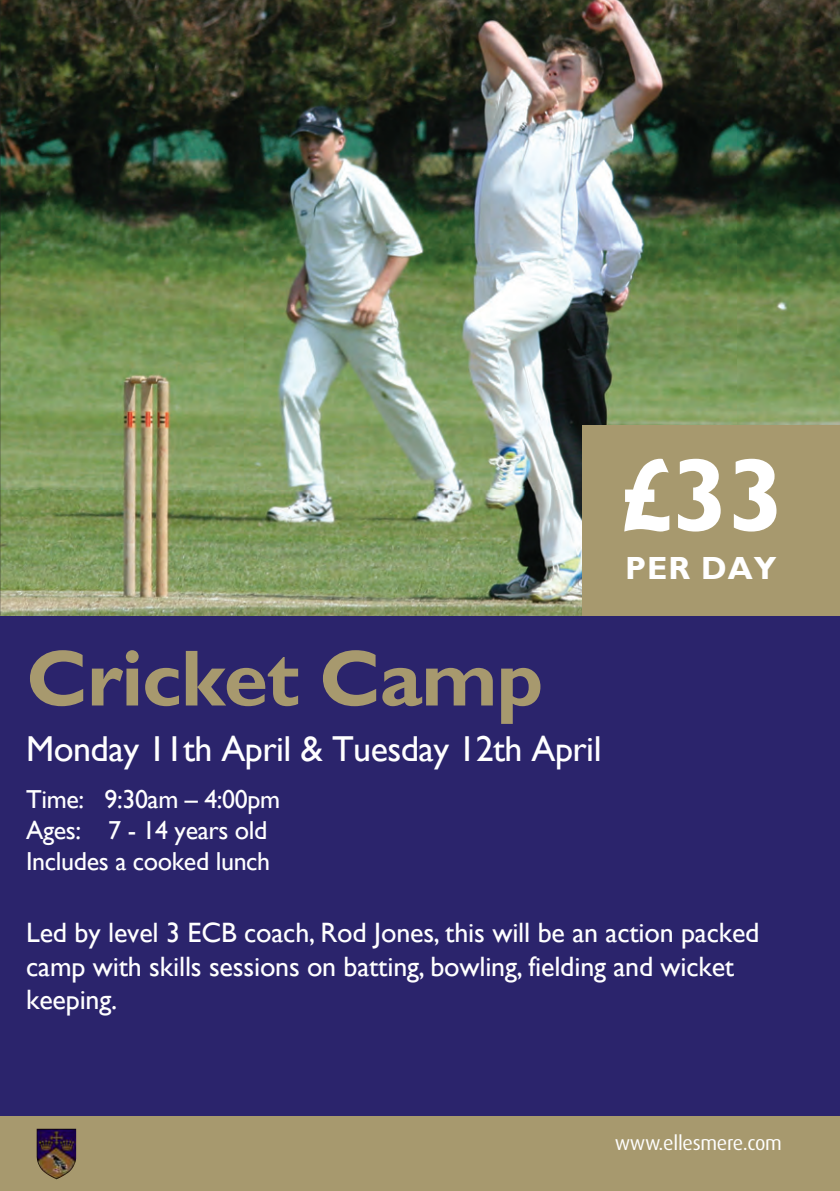
<style>
.page{position:relative;width:840px;height:1191px;background:#fff}
.page>*{position:absolute;margin:0;border:0;box-sizing:border-box;transform-origin:0 0}
.t1{font:700 104px "Gill Sans";color:#fff}
.t2{font:700 80px "Gill Sans";letter-spacing:-.015em;color:#a7996e}
.t3{font:36px "Gill Sans";letter-spacing:-.015em;color:#fff}
.t4{font:700 32px "Gill Sans";letter-spacing:.03em;color:#fff}
.t5{font:28px/33.6px "Gill Sans";letter-spacing:-.005em;color:#fff}
.t6{font:26px/31.2px "Gill Sans";letter-spacing:-.015em;color:#fff}
.t7{font:20px "Dax";letter-spacing:-.015em;color:#fff}
</style>
<div class="page">
<div style="left:0;top:615px;width:839px;height:576px;background:#2b246c"></div>
<img style="left:1px;top:0;width:838px;height:615px">
<div style="left:582px;top:425px;width:257px;height:190px;background:#a7996e"></div>
<div style="left:0;top:1116px;width:839px;height:75px;background:#a7996e"></div>
<img style="left:0;top:0;width:1px;height:615px">
<img style="left:37px;top:1128px;width:40px;height:51px">
<h1 class="t1" style="left:619px;top:433px;width:167px">£33</h1>
<p class="t4" style="left:624px;top:549px;width:153px">PER DAY</p>
<h2 class="t2" style="left:26px;top:630px;width:518px">Cricket Camp</h2>
<p class="t3" style="left:26px;top:728px;width:576px">Monday 11th April &amp; Tuesday 12th April</p>
<p class="t6" style="left:26px;top:784px;width:255px">Time: 9:30am – 4:00pm<br>Ages: 7 - 14 years old<br>Includes a cooked lunch</p>
<p class="t5" style="left:26px;top:916px;width:734px">Led by level 3 ECB coach, Rod Jones, this will be an action packed camp with skills sessions on batting, bowling, fielding and wicket keeping.</p>
<p class="t7" style="left:614px;top:1131px;width:169px">www.ellesmere.com</p>
</div>
